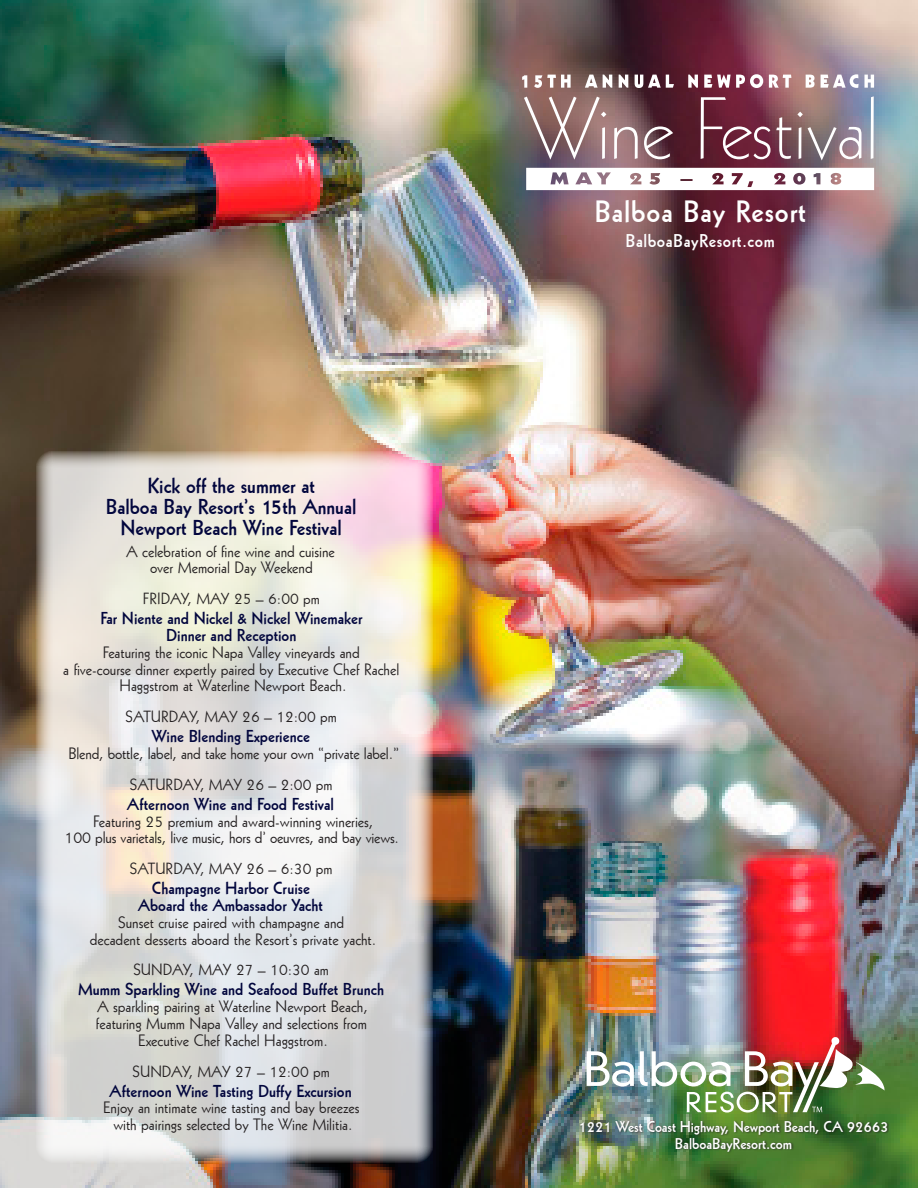
<style>
.page{position:relative;width:918px;height:1188px;background:#fff}
.page>*{position:absolute;margin:0;border:0;box-sizing:border-box;transform-origin:0 0}
.t1{font:30px "Geometric 231 BT Bold C";letter-spacing:.03em;color:#fff}
.t2{font:21px/21px "Geometric 231 BT Bold C";color:#02063d;text-align:center}
.t3{font:18px "Geometric 231 BT Bold C";letter-spacing:.03em;color:#fff}
.event_name{font:16.8px/16.8px "Geometric 231 BT Bold C";color:#02063d;text-align:center}
.discription{font:16.05px/16.8px "Geometric 231 BT Roman C";color:#231f20;text-align:center}
.date{font:15.75px "Geometric 231 BT Roman C";color:#231f20}
.body{font:15.15px/16.6px "Geometric 231 BT Bold C";letter-spacing:-.01em;color:#fff;text-align:center}
</style>
<div class="page">
<img style="left:0;top:0;width:918px;height:1188px">
<svg style="left:36px;top:451px;width:397px;height:712px;background:#e0ddd9"></svg>
<svg style="left:526px;top:168px;width:348px;height:22px"></svg>
<svg style="left:522px;top:75px;width:5px;height:13px"></svg>
<svg style="left:534px;top:75px;width:37px;height:13px"></svg>
<svg style="left:585px;top:75px;width:27px;height:13px"></svg>
<svg style="left:619px;top:75px;width:9px;height:13px"></svg>
<svg style="left:635px;top:75px;width:39px;height:13px"></svg>
<svg style="left:688px;top:75px;width:10px;height:13px"></svg>
<svg style="left:704px;top:74px;width:59px;height:14px"></svg>
<svg style="left:769px;top:75px;width:22px;height:13px"></svg>
<svg style="left:806px;top:75px;width:9px;height:13px"></svg>
<svg style="left:821px;top:74px;width:53px;height:14px"></svg>
<svg style="left:524px;top:97px;width:82px;height:63px;background:#987d7d"></svg>
<svg style="left:614px;top:127px;width:24px;height:32px"></svg>
<svg style="left:644px;top:126px;width:29px;height:33px"></svg>
<svg style="left:701px;top:97px;width:90px;height:62px;background:#854a5b"></svg>
<svg style="left:797px;top:112px;width:65px;height:48px;background:#9a8a90"></svg>
<svg style="left:871px;top:96px;width:3px;height:63px"></svg>
<div style="left:579px;top:1120px;width:310px;height:34px;background:#231f20;opacity:.75"></div>
<svg style="left:587px;top:1051px;width:47px;height:35px"></svg>
<img style="left:640px;top:1037px;width:245px;height:75px">
<p class="t2" style="left:106px;top:475px;width:252px">Kick off the summer at<br>Balboa Bay Resort’s 15th Annual<br>Newport Beach Wine Festival</p>
<p class="discription" style="left:126px;top:542px;width:210px">A celebration of fine wine and cuisine over Memorial Day Weekend</p>
<p class="date" style="left:143px;top:588px;width:178px">FRIDAY, MAY 25 – 6:00 pm</p>
<p class="event_name" style="left:101px;top:609px;width:263px">Far Niente and Nickel &amp; Nickel Winemaker<br>Dinner and Reception</p>
<p class="discription" style="left:63px;top:643px;width:338px">Featuring the iconic Napa Valley vineyards and<br>a five-course dinner expertly paired by Executive Chef Rachel<br>Haggstrom at Waterline Newport Beach.</p>
<p class="date" style="left:126px;top:706px;width:213px">SATURDAY, MAY 26 – 12:00 pm</p>
<p class="event_name" style="left:152px;top:727px;width:159px">Wine Blending Experience</p>
<p class="discription" style="left:68px;top:745px;width:332px">Blend, bottle, label, and take home your own “private label.”</p>
<p class="date" style="left:130px;top:774px;width:204px">SATURDAY, MAY 26 – 2:00 pm</p>
<p class="event_name" style="left:127px;top:795px;width:209px">Afternoon Wine and Food Festival</p>
<p class="discription" style="left:65px;top:812px;width:336px">Featuring 25 premium and award-winning wineries,<br>100 plus varietals, live music, hors d’ oeuvres, and bay views.</p>
<p class="date" style="left:130px;top:858px;width:204px">SATURDAY, MAY 26 – 6:30 pm</p>
<p class="event_name" style="left:138px;top:879px;width:187px">Champagne Harbor Cruise<br>Aboard the Ambassador Yacht</p>
<p class="discription" style="left:90px;top:913px;width:288px">Sunset cruise paired with champagne and<br>decadent desserts aboard the Resort’s private yacht.</p>
<p class="date" style="left:133px;top:960px;width:197px">SUNDAY, MAY 27 – 10:30 am</p>
<p class="event_name" style="left:78px;top:980px;width:308px">Mumm Sparkling Wine and Seafood Buffet Brunch</p>
<p class="discription" style="left:96px;top:998px;width:273px">A sparkling pairing at Waterline Newport Beach, featuring Mumm Napa Valley and selections from<br>Executive Chef Rachel Haggstrom.</p>
<p class="date" style="left:133px;top:1061px;width:199px">SUNDAY, MAY 27 – 12:00 pm</p>
<p class="event_name" style="left:109px;top:1082px;width:244px">Afternoon Wine Tasting Duffy Excursion</p>
<p class="discription" style="left:103px;top:1099px;width:258px">Enjoy an intimate wine tasting and bay breezes with pairings selected by The Wine Militia.</p>
<p class="t1" style="left:594px;top:192px;width:213px">Balboa Bay Resort</p>
<p class="t3" style="left:626px;top:228px;width:151px">BalboaBayResort.com</p>
<p class="body" style="left:579px;top:1118px;width:312px">1221 West Coast Highway, Newport Beach, CA 92663<br>BalboaBayResort.com</p>
</div>
